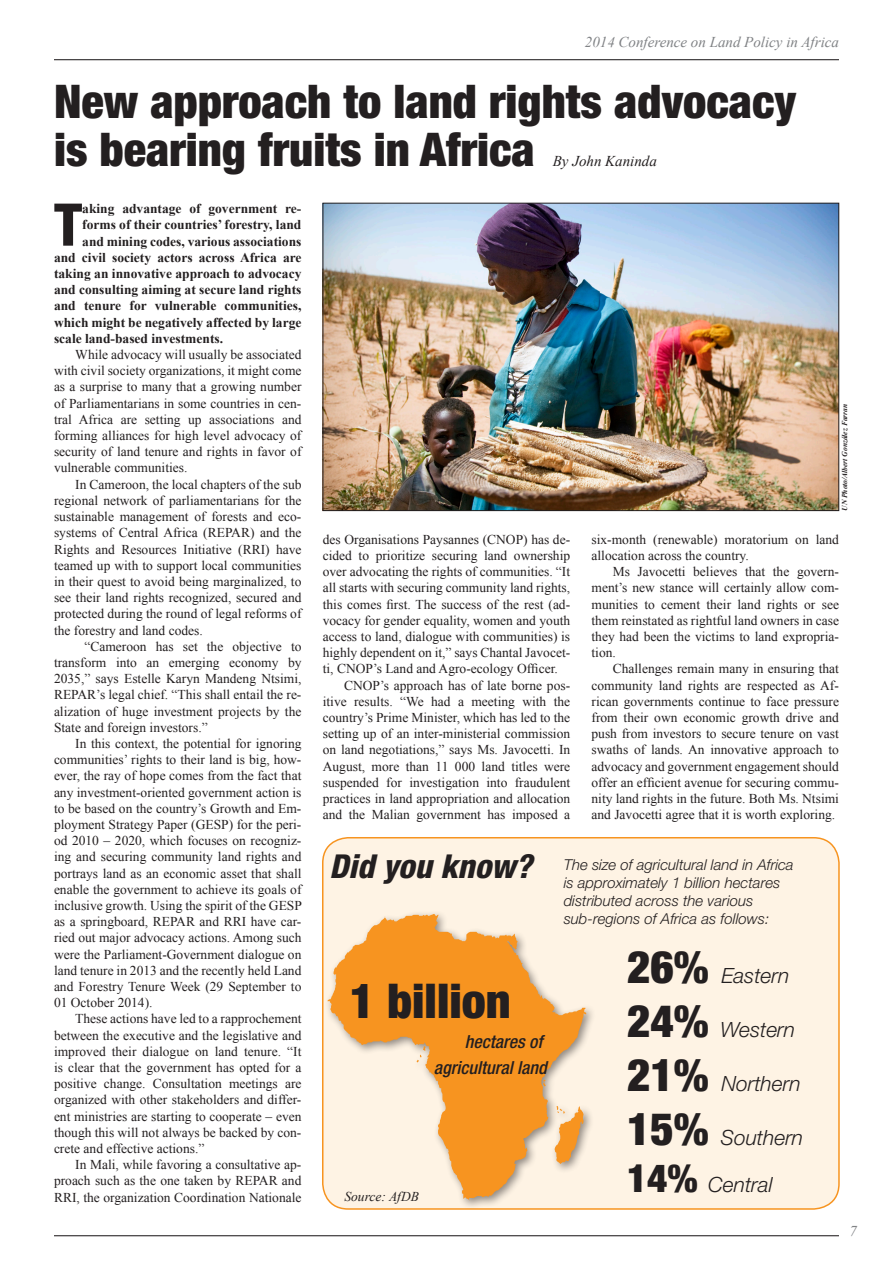
<style>
.page{position:relative;width:893px;height:1263px;background:#fff}
.page>*{position:absolute;margin:0;border:0;box-sizing:border-box;transform-origin:0 0}
._03_First_Para{font:800 condensed 58.95px "Helvetica Neue LT Std";color:#231f20}
._04_Headline_B{font:900 condensed 48px "Helvetica Neue LT Std";color:#231f20}
._04_Headline_B-2{font:900 condensed 46.5px/48px "Helvetica Neue LT Std";color:#231f20}
._05_Continued_Headli{font:italic 800 condensed 33px "Helvetica Neue LT Std";color:#231f20}
._05_Continued_Headli-2{font:italic 300 21px "Helvetica Neue LT Std";color:#231f20}
._05_Continued_Headli-3{font:italic 500 condensed 18px "Helvetica Neue LT Std";color:#231f20}
._05_Continued_Headli-4{font:italic 300 15px/18px "Helvetica Neue LT Std";color:#231f20}
.t1{font:italic 15px "Times New Roman";color:#808285}
._07_Author_Name{font:italic 15px "Times New Roman";color:#231f20}
._01_Body_Text{font:13.5px/16.2px "Times New Roman";color:#231f20;text-align:justify}
._03_First_Para-2{font:700 13.5px "Times New Roman";color:#231f20}
._01_Body_Text-2{font:italic 13.5px "Times New Roman";color:#231f20}
._09_Photo_caption{font:italic 700 7.5px "Times New Roman";color:#231f20}
.s1{font-weight:900;font-style:normal;font-stretch:condensed;font-size:45px}
.s2{font-weight:900;font-style:normal;font-stretch:condensed;font-size:39px}
</style>
<div class="page">
<hr style="left:54px;top:1235px;width:785px;height:1px;background:#231f20">
<hr style="left:54px;top:59px;width:785px;height:1px;background:#231f20">
<img style="left:325px;top:205px;width:512px;height:304px">
<div style="left:323px;top:203px;width:516px;height:308px;border:1px solid #231f20"></div>
<div style="left:323px;top:838px;width:516px;height:371px;background:#fef3e4;border-radius:26px"></div>
<div style="left:323px;top:909px;width:274px;height:301px;background:#231f20;opacity:.5"></div>
<svg style="left:327px;top:914px;width:259px;height:287px"></svg>
<p class="t1" style="left:585px;top:32px;width:256px">2014 Conference on Land Policy in Africa</p>
<p class="_04_Headline_B-2" style="left:54px;top:77px;width:743px">New approach to land rights advocacy is bearing fruits in Africa</p>
<p class="_07_Author_Name" style="left:553px;top:151px;width:106px">By John Kaninda</p>
<p class="_03_First_Para" style="left:54px;top:188px;width:30px">T</p>
<p class="_03_First_Para-2" style="left:82px;top:199px;width:221px">aking advantage of government re-</p>
<p class="_03_First_Para-2" style="left:82px;top:216px;width:221px">forms of their countries’ forestry, land</p>
<p class="_03_First_Para-2" style="left:82px;top:232px;width:221px">and mining codes, various associations</p>
<p class="_03_First_Para-2" style="left:54px;top:248px;width:249px">and civil society actors across Africa are</p>
<p class="_03_First_Para-2" style="left:54px;top:264px;width:249px">taking an innovative approach to advocacy</p>
<p class="_03_First_Para-2" style="left:54px;top:280px;width:249px">and consulting aiming at secure land rights</p>
<p class="_03_First_Para-2" style="left:54px;top:297px;width:249px">and tenure for vulnerable communities,</p>
<p class="_03_First_Para-2" style="left:54px;top:313px;width:249px">which might be negatively affected by large</p>
<p class="_03_First_Para-2" style="left:54px;top:329px;width:171px">scale land-based investments.</p>
<p class="_01_Body_Text" style="left:54px;top:346px;width:249px;text-indent:21px">While advocacy will usually be associated with civil society organizations, it might come as a surprise to many that a growing number of Parliamentarians in some countries in cen&shy;tral Africa are setting up associations and forming alliances for high level advocacy of security of land tenure and rights in favor of vulnerable communities.</p>
<p class="_01_Body_Text" style="left:54px;top:476px;width:249px;text-indent:21px">In Cameroon, the local chapters of the sub regional network of parliamentarians for the sustainable management of forests and eco&shy;systems of Central Africa (REPAR) and the Rights and Resources Initiative (RRI) have teamed up with to support local communities in their quest to avoid being marginalized, to see their land rights recognized, secured and protected during the round of legal reforms of the forestry and land codes.</p>
<p class="_01_Body_Text" style="left:54px;top:638px;width:249px;text-indent:30px">“Cameroon has set the objective to transform into an emerging economy by 2035,” says Estelle Karyn Mandeng Ntsimi, REPAR’s legal chief. “This shall entail the re&shy;alization of huge investment projects by the State and foreign investors.”</p>
<p class="_01_Body_Text" style="left:54px;top:735px;width:249px;text-indent:21px">In this context, the potential for ignoring communities’ rights to their land is big, how&shy;ever, the ray of hope comes from the fact that any investment-oriented government action is to be based on the country’s Growth and Em&shy;ployment Strategy Paper (GESP) for the peri&shy;od 2010 – 2020, which focuses on recogniz&shy;ing and securing community land rights and portrays land as an economic asset that shall enable the government to achieve its goals of inclusive growth. Using the spirit of the GESP as a springboard, REPAR and RRI have car&shy;ried out major advocacy actions. Among such were the Parliament-Government dialogue on land tenure in 2013 and the recently held Land and Forestry Tenure Week (29 September to 01 October 2014).</p>
<p class="_01_Body_Text" style="left:54px;top:1010px;width:249px;text-indent:21px">These actions have led to a rapprochement between the executive and the legislative and improved their dialogue on land tenure. “It is clear that the government has opted for a positive change. Consultation meetings are organized with other stakeholders and differ&shy;ent ministries are starting to cooperate – even though this will not always be backed by con&shy;crete and effective actions.”</p>
<p class="_01_Body_Text" style="left:54px;top:1156px;width:249px;text-indent:21px">In Mali, while favoring a consultative ap&shy;proach such as the one taken by REPAR and RRI, the organization Coordination Nationale</p>
<p class="_01_Body_Text" style="left:323px;top:531px;width:249px">des Organisations Paysannes (CNOP) has de&shy;cided to prioritize securing land ownership over advocating the rights of communities. “It all starts with securing community land rights, this comes first. The success of the rest (ad&shy;vocacy for gender equality, women and youth access to land, dialogue with communities) is highly dependent on it,” says Chantal Javocet&shy;ti, CNOP’s Land and Agro-ecology Officer.</p>
<p class="_01_Body_Text" style="left:323px;top:677px;width:249px;text-indent:21px">CNOP’s approach has of late borne pos&shy;itive results. “We had a meeting with the country’s Prime Minister, which has led to the setting up of an inter-ministerial commission on land negotiations,” says Ms. Javocetti. In August, more than 11 000 land titles were suspended for investigation into fraudulent practices in land appropriation and allocation and the Malian government has imposed a</p>
<p class="_09_Photo_caption" style="left:839px;top:511px;width:108px;rotate:-90deg">UN Photo/Albert González Farran</p>
<p class="_01_Body_Text" style="left:591px;top:531px;width:249px">six-month (renewable) moratorium on land allocation across the country.</p>
<p class="_01_Body_Text" style="left:591px;top:563px;width:249px;text-indent:21px">Ms Javocetti believes that the govern&shy;ment’s new stance will certainly allow com&shy;munities to cement their land rights or see them reinstated as rightful land owners in case they had been the victims to land expropria&shy;tion.</p>
<p class="_01_Body_Text" style="left:591px;top:660px;width:249px;text-indent:21px">Challenges remain many in ensuring that community land rights are respected as Af&shy;rican governments continue to face pressure from their own economic growth drive and push from investors to secure tenure on vast swaths of lands. An innovative approach to advocacy and government engagement should offer an efficient avenue for securing commu&shy;nity land rights in the future. Both Ms. Ntsimi and Javocetti agree that it is worth exploring.</p>
<p class="_05_Continued_Headli" style="left:329px;top:846px;width:204px">Did you know?</p>
<p class="_04_Headline_B" style="left:350px;top:972px;width:162px">1 billion</p>
<p class="_05_Continued_Headli-3" style="left:465px;top:1031px;width:79px">hectares of</p>
<p class="_05_Continued_Headli-3" style="left:434px;top:1057px;width:114px">agricultural land</p>
<p class="_01_Body_Text-2" style="left:344px;top:1187px;width:76px">Source: AfDB</p>
<p class="_05_Continued_Headli-4" style="left:564px;top:855px;width:232px">The size of agricultural land in Africa is approximately 1 billion hectares distributed across the various sub-regions of Africa as follows:</p>
<p class="_05_Continued_Headli-2" style="left:627px;top:963px;width:164px"><span class="s1">26%</span> Eastern</p>
<p class="_05_Continued_Headli-2" style="left:627px;top:1017px;width:170px"><span class="s1">24%</span> Western</p>
<p class="_05_Continued_Headli-2" style="left:627px;top:1071px;width:175px"><span class="s1">21%</span> Northern</p>
<p class="_05_Continued_Headli-2" style="left:627px;top:1125px;width:178px"><span class="s1">15%</span> Southern</p>
<p class="_05_Continued_Headli-2" style="left:627px;top:1172px;width:147px"><span class="s2">14%</span> Central</p>
<p class="t1" style="left:849px;top:1220px;width:9px">7</p>
</div>
